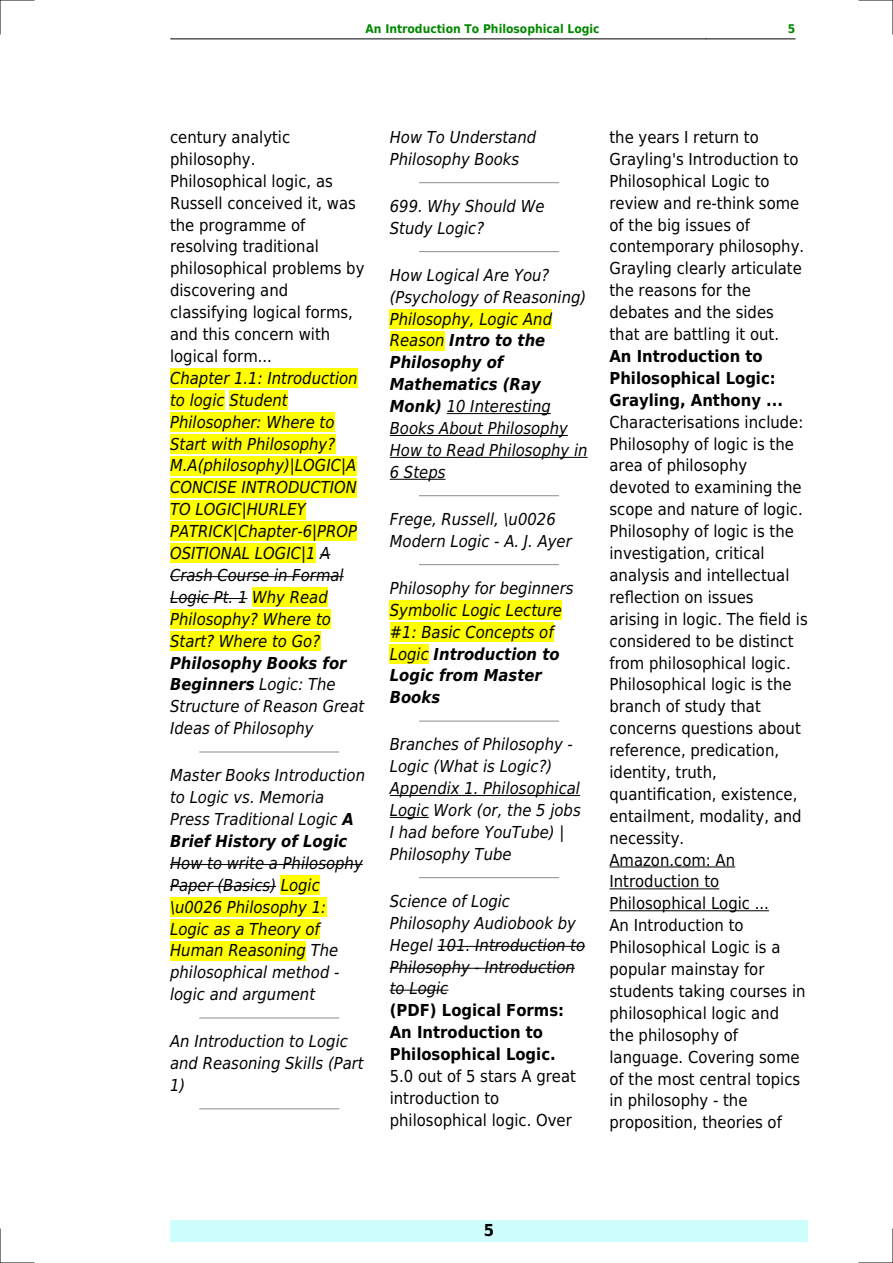
<style>
.page{position:relative;width:893px;height:1263px;background:#fff}
.page>*{position:absolute;margin:0;border:0;box-sizing:border-box;transform-origin:0 0}
.t1{font:italic 16.5px/21.9px "DejaVu Sans Condensed";color:#000}
.t2{font:16.5px/21.9px "DejaVu Sans Condensed";color:#000}
.t3{font:700 16.5px/21.9px "DejaVu Sans Condensed";color:#000}
.t4{font:700 12px "DejaVu Sans Condensed";color:#080}
.s1{font-weight:700}
</style>
<div class="page">
<hr style="left:170px;top:39px;width:89px;height:1px;background:#000">
<hr style="left:260px;top:39px;width:446px;height:1px;background:#000">
<hr style="left:706px;top:39px;width:89px;height:1px;background:#000">
<div style="left:170px;top:1220px;width:638px;height:22px;background:#cffffc"></div>
<div style="left:170px;top:368px;width:188px;height:20px;background:#ff0"></div>
<div style="left:170px;top:390px;width:55px;height:20px;background:#ff0"></div>
<div style="left:229px;top:390px;width:59px;height:20px;background:#ff0"></div>
<div style="left:170px;top:412px;width:164px;height:19px;background:#ff0"></div>
<div style="left:170px;top:434px;width:165px;height:19px;background:#ff0"></div>
<div style="left:170px;top:456px;width:186px;height:19px;background:#ff0"></div>
<div style="left:170px;top:478px;width:187px;height:19px;background:#ff0"></div>
<div style="left:170px;top:500px;width:136px;height:19px;background:#ff0"></div>
<div style="left:170px;top:522px;width:187px;height:19px;background:#ff0"></div>
<div style="left:170px;top:544px;width:146px;height:19px;background:#ff0"></div>
<hr style="left:170px;top:576px;width:174px;height:1px;background:#000">
<hr style="left:170px;top:598px;width:77px;height:1px;background:#000">
<div style="left:252px;top:587px;width:76px;height:20px;background:#ff0"></div>
<div style="left:170px;top:609px;width:161px;height:20px;background:#ff0"></div>
<div style="left:170px;top:631px;width:150px;height:19px;background:#ff0"></div>
<hr style="left:200px;top:751px;width:139px;height:1px;background:#999">
<hr style="left:170px;top:864px;width:193px;height:1px;background:#000">
<hr style="left:170px;top:886px;width:106px;height:1px;background:#000">
<div style="left:281px;top:875px;width:39px;height:19px;background:#ff0"></div>
<div style="left:170px;top:897px;width:156px;height:19px;background:#ff0"></div>
<div style="left:170px;top:919px;width:150px;height:19px;background:#ff0"></div>
<div style="left:170px;top:941px;width:136px;height:19px;background:#ff0"></div>
<hr style="left:200px;top:1017px;width:139px;height:1px;background:#999">
<hr style="left:200px;top:1108px;width:139px;height:1px;background:#999">
<hr style="left:420px;top:182px;width:138px;height:1px;background:#999">
<hr style="left:420px;top:251px;width:138px;height:1px;background:#999">
<div style="left:390px;top:309px;width:162px;height:19px;background:#ff0"></div>
<div style="left:390px;top:331px;width:55px;height:19px;background:#ff0"></div>
<hr style="left:447px;top:413px;width:104px;height:1px;background:#000">
<hr style="left:390px;top:435px;width:178px;height:1px;background:#000">
<hr style="left:390px;top:457px;width:198px;height:1px;background:#000">
<hr style="left:390px;top:479px;width:55px;height:1px;background:#000">
<hr style="left:420px;top:495px;width:138px;height:1px;background:#999">
<hr style="left:420px;top:564px;width:138px;height:1px;background:#999">
<div style="left:390px;top:600px;width:172px;height:20px;background:#ff0"></div>
<div style="left:390px;top:622px;width:164px;height:19px;background:#ff0"></div>
<div style="left:390px;top:644px;width:39px;height:19px;background:#ff0"></div>
<hr style="left:420px;top:720px;width:138px;height:2px;background:#999">
<hr style="left:390px;top:795px;width:190px;height:1px;background:#000">
<hr style="left:390px;top:817px;width:39px;height:1px;background:#000">
<hr style="left:420px;top:877px;width:138px;height:1px;background:#999">
<hr style="left:437px;top:946px;width:148px;height:1px;background:#000">
<hr style="left:390px;top:968px;width:185px;height:1px;background:#000">
<hr style="left:390px;top:990px;width:58px;height:1px;background:#000">
<hr style="left:609px;top:867px;width:126px;height:1px;background:#000">
<hr style="left:609px;top:888px;width:110px;height:1px;background:#000">
<hr style="left:609px;top:910px;width:160px;height:1px;background:#000">
<hr style="left:0;top:0;width:34px;height:1px;background:#000">
<hr style="left:859px;top:0;width:34px;height:1px;background:#000">
<hr style="left:0;top:1262px;width:34px;height:1px;background:#000">
<hr style="left:859px;top:1262px;width:34px;height:1px;background:#000">
<hr style="left:0;top:0;width:1px;height:34px;background:#000">
<hr style="left:0;top:1229px;width:1px;height:34px;background:#000">
<hr style="left:892px;top:0;width:1px;height:34px;background:#000">
<hr style="left:892px;top:1229px;width:1px;height:34px;background:#000">
<p class="t4" style="left:366px;top:21px;width:236px">An Introduction To Philosophical Logic</p>
<p class="t4" style="left:788px;top:21px;width:9px">5</p>
<p class="t2" style="left:170px;top:126px;width:196px">century analytic philosophy.<br>Philosophical logic, as<br>Russell conceived it, was the programme of resolving traditional philosophical problems by discovering and classifying logical forms, and this concern with logical form...</p>
<p class="t1" style="left:170px;top:367px;width:189px">Chapter 1.1: Introduction to logic Student<br>Philosopher: Where to<br>Start with Philosophy?<br>M.A(philosophy)|LOGIC|A<br>CONCISE INTRODUCTION<br>TO LOGIC|HURLEY<br>PATRICK|Chapter-6|PROP<br>OSITIONAL LOGIC|1 A<br>Crash Course in Formal<br>Logic Pt. 1 Why Read<br>Philosophy? Where to<br>Start? Where to Go?</p>
<p class="t1" style="left:170px;top:652px;width:196px"><span class="s1">Philosophy Books for<br>Beginners</span> Logic: The<br>Structure of Reason Great<br>Ideas of Philosophy</p>
<p class="t1" style="left:170px;top:764px;width:197px">Master Books Introduction to Logic vs. Memoria<br>Press Traditional Logic <span class="s1">A<br>Brief History of Logic</span></p>
<p class="t1" style="left:170px;top:852px;width:194px">How to write a Philosophy<br>Paper (Basics) Logic \u0026 Philosophy 1:<br>Logic as a Theory of<br>Human Reasoning The philosophical method - logic and argument</p>
<p class="t1" style="left:170px;top:1030px;width:195px">An Introduction to Logic and Reasoning Skills (Part<br>1)</p>
<p class="t1" style="left:390px;top:126px;width:148px">How To Understand<br>Philosophy Books</p>
<p class="t1" style="left:390px;top:195px;width:156px">699. Why Should We<br>Study Logic?</p>
<p class="t1" style="left:390px;top:264px;width:199px">How Logical Are You? (Psychology of Reasoning)<br>Philosophy, Logic And<br>Reason <span class="s1">Intro to the<br>Philosophy of<br>Mathematics (Ray<br>Monk)</span> 10 Interesting<br>Books About Philosophy<br>How to Read Philosophy in<br>6 Steps</p>
<p class="t1" style="left:390px;top:508px;width:184px">Frege, Russell, \u0026<br>Modern Logic - A. J. Ayer</p>
<p class="t1" style="left:390px;top:577px;width:185px">Philosophy for beginners<br>Symbolic Logic Lecture #1: Basic Concepts of<br>Logic <span class="s1">Introduction to<br>Logic from Master<br>Books</span></p>
<p class="t1" style="left:390px;top:734px;width:192px">Branches of Philosophy -<br>Logic (What is Logic?)<br>Appendix 1. Philosophical<br>Logic Work (or, the 5 jobs<br>I had before YouTube) |<br>Philosophy Tube</p>
<p class="t1" style="left:390px;top:890px;width:197px">Science of Logic<br>Philosophy Audiobook by<br>Hegel 101. Introduction to<br>Philosophy - Introduction to Logic</p>
<p class="t3" style="left:390px;top:1000px;width:176px">(PDF) Logical Forms:<br>An Introduction to<br>Philosophical Logic.</p>
<p class="t2" style="left:390px;top:1065px;width:188px">5.0 out of 5 stars A great introduction to philosophical logic. Over</p>
<p class="t2" style="left:609px;top:126px;width:196px">the years I return to<br>Grayling's Introduction to<br>Philosophical Logic to review and re-think some of the big issues of contemporary philosophy.<br>Grayling clearly articulate the reasons for the debates and the sides that are battling it out.</p>
<p class="t3" style="left:609px;top:345px;width:175px">An Introduction to<br>Philosophical Logic:<br>Grayling, Anthony ...</p>
<p class="t2" style="left:609px;top:411px;width:200px">Characterisations include:<br>Philosophy of logic is the area of philosophy devoted to examining the scope and nature of logic.<br>Philosophy of logic is the investigation, critical analysis and intellectual reflection on issues arising in logic. The field is considered to be distinct from philosophical logic.<br>Philosophical logic is the branch of study that concerns questions about reference, predication, identity, truth, quantification, existence, entailment, modality, and necessity.<br>Amazon.com: An<br>Introduction to<br>Philosophical Logic ...<br>An Introduction to<br>Philosophical Logic is a popular mainstay for students taking courses in philosophical logic and<br>the philosophy of language. Covering some of the most central topics in philosophy - the proposition, theories of</p>
<p class="t3" style="left:484px;top:1220px;width:12px">5</p>
</div>
